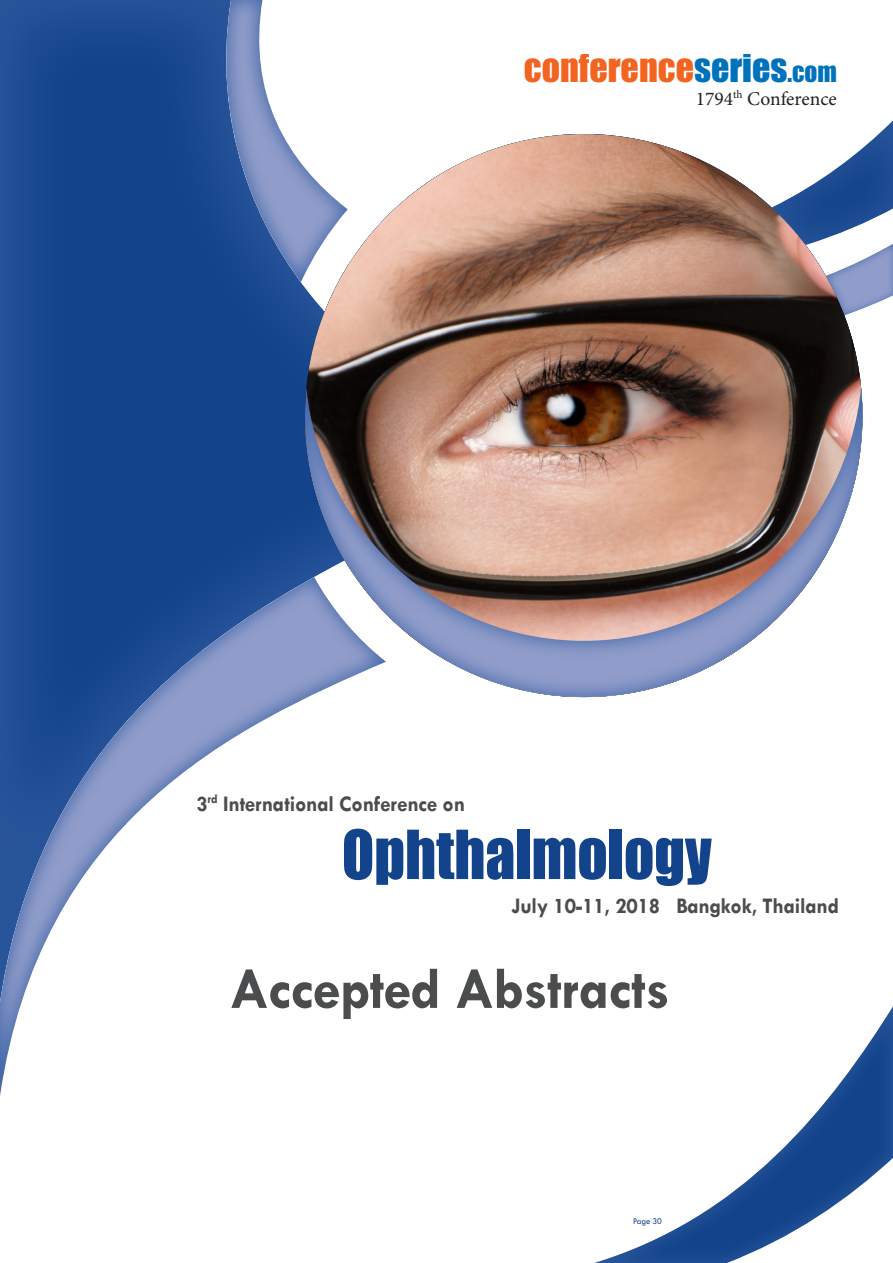
<style>
.page{position:relative;width:893px;height:1263px;background:#fff}
.page>*{position:absolute;margin:0;border:0;box-sizing:border-box;transform-origin:0 0}
.t1{font:62.55px "Impact";color:#13448b;scale:.95 1}
.t2{font:700 60px "Tw Cen";letter-spacing:-.01em;color:#4b4c4d;scale:.95 1}
.t3{font:36px "Impact";color:#f36421}
.t4{font:700 22.5px "Tw Cen";letter-spacing:-.01em;color:#4b4c4d;scale:.95 1}
.t5{font:19.5px "Minion Pro";color:#231f20}
.t6{font:9px "Tw Cen";letter-spacing:-.02em;color:#13448b;scale:.95 1}
.s1{color:#0072bc}
.s2{font-size:25.2px;color:#0072bc}
</style>
<div class="page">
<div style="left:589px;top:1003px;width:304px;height:260px;background:#305aa0;opacity:.75"></div>
<div style="left:0;top:0;width:559px;height:1004px;background:#305aa0;opacity:.75"></div>
<div style="left:0;top:577px;width:387px;height:522px;background:#305aa0;opacity:.75"></div>
<div style="left:225px;top:0;width:124px;height:284px;background:#305aa0;opacity:.75"></div>
<svg style="left:862px;top:120px;width:31px;height:104px"></svg>
<div style="left:823px;top:242px;width:70px;height:75px;background:#305aa0;opacity:.75"></div>
<img style="left:305px;top:134px;width:557px;height:252px">
<svg style="left:305px;top:134px;width:557px;height:563px;background:#997361"></svg>
<div style="left:303px;top:386px;width:561px;height:314px;background:#305aa0;opacity:.75"></div>
<h3 class="t3" style="left:524px;top:40px;width:314px">conference<span class="s1">series</span><span class="s2">.com</span></h3>
<p class="t5" style="left:696px;top:85px;width:143px">1794<sup>th</sup> Conference</p>
<p class="t4" style="left:196px;top:790px;width:284px">3<sup>rd</sup> International Conference on</p>
<h1 class="t1" style="left:342px;top:806px;width:391px">Ophthalmology</h1>
<p class="t4" style="left:512px;top:892px;width:346px">July 10-11, 2018 Bangkok, Thailand</p>
<p class="t2" style="left:230px;top:953px;width:465px">Accepted Abstracts</p>
<p class="t6" style="left:633px;top:1215px;width:32px">Page 30</p>
</div>
